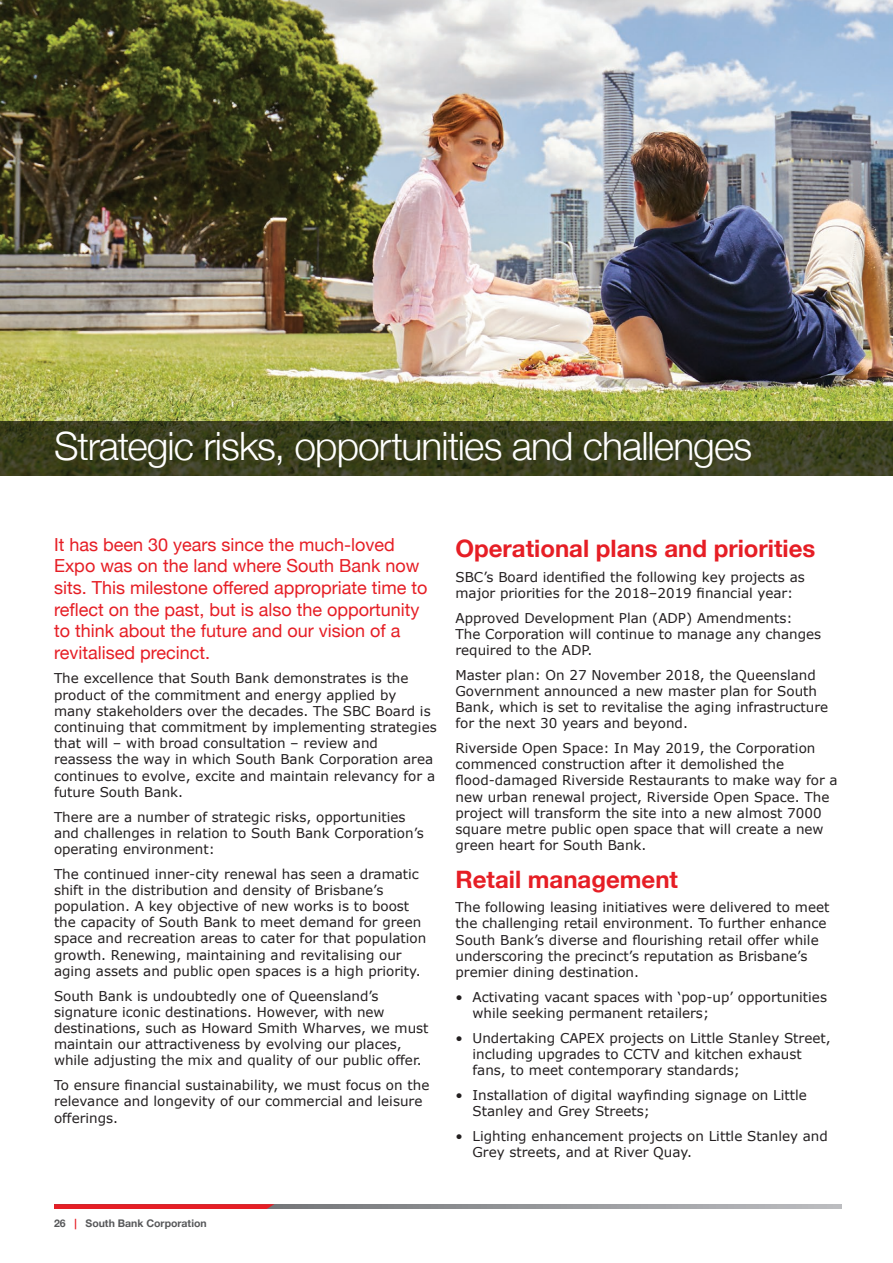
<style>
.page{position:relative;width:893px;height:1263px;background:#fff}
.page>*{position:absolute;margin:0;border:0;box-sizing:border-box;transform-origin:0 0}
.t1{font:300 39px "Helvetica Neue";letter-spacing:-.025em;color:#fff}
.t2{font:700 24px "Helvetica Neue";color:#e61e25}
.t3{font:18px/21.6px "Helvetica Neue";color:#e61e25}
.t4{font:13.5px/16.2px "Verdana";color:#231f20}
.t5{font:700 10.5px "Helvetica Neue";color:#57585a}
.s1{color:#e61e25}
</style>
<div class="page">
<img style="left:0;top:0;width:893px;height:421px">
<svg style="left:0;top:421px;width:893px;height:55px;background:#3a3e1d"></svg>
<svg style="left:274px;top:1204px;width:568px;height:5px;background:#97999c"></svg>
<svg style="left:54px;top:1204px;width:220px;height:5px"></svg>
<h1 class="t1" style="left:54px;top:415px;width:700px">Strategic risks, opportunities and challenges</h1>
<p class="t3" style="left:54px;top:534px;width:375px">It has been 30 years since the much-loved Expo was on the land where South Bank now sits. This milestone offered appropriate time to reflect on the past, but is also the opportunity to think about the future and our vision of a revitalised precinct.</p>
<p class="t4" style="left:54px;top:670px;width:384px">The excellence that South Bank demonstrates is the product of the commitment and energy applied by many stakeholders over the decades. The SBC Board is continuing that commitment by implementing strategies that will – with broad consultation – review and reassess the way in which South Bank Corporation area continues to evolve, excite and maintain relevancy for a future South Bank.</p>
<p class="t4" style="left:54px;top:808px;width:371px">There are a number of strategic risks, opportunities and challenges in relation to South Bank Corporation’s operating environment:</p>
<p class="t4" style="left:54px;top:865px;width:374px">The continued inner-city renewal has seen a dramatic shift in the distribution and density of Brisbane’s population. A key objective of new works is to boost the capacity of South Bank to meet demand for green space and recreation areas to cater for that population growth. Renewing, maintaining and revitalising our aging assets and public open spaces is a high priority.</p>
<p class="t4" style="left:54px;top:987px;width:376px">South Bank is undoubtedly one of Queensland’s signature iconic destinations. However, with new destinations, such as Howard Smith Wharves, we must maintain our attractiveness by evolving our places, while adjusting the mix and quality of our public offer.</p>
<p class="t4" style="left:54px;top:1077px;width:377px">To ensure financial sustainability, we must focus on the relevance and longevity of our commercial and leisure offerings.</p>
<h2 class="t2" style="left:455px;top:530px;width:361px">Operational plans and priorities</h2>
<p class="t4" style="left:455px;top:568px;width:351px">SBC’s Board identified the following key projects as major priorities for the 2018–2019 financial year:</p>
<p class="t4" style="left:455px;top:609px;width:367px">Approved Development Plan (ADP) Amendments:<br>The Corporation will continue to manage any changes required to the ADP.</p>
<p class="t4" style="left:455px;top:666px;width:374px">Master plan: On 27 November 2018, the Queensland Government announced a new master plan for South Bank, which is set to revitalise the aging infrastructure for the next 30 years and beyond.</p>
<p class="t4" style="left:455px;top:740px;width:384px">Riverside Open Space: In May 2019, the Corporation commenced construction after it demolished the flood-damaged Riverside Restaurants to make way for a new urban renewal project, Riverside Open Space. The project will transform the site into a new almost 7000 square metre public open space that will create a new green heart for South Bank.</p>
<h2 class="t2" style="left:455px;top:860px;width:224px">Retail management</h2>
<p class="t4" style="left:455px;top:899px;width:375px">The following leasing initiatives were delivered to meet the challenging retail environment. To further enhance South Bank’s diverse and flourishing retail offer while underscoring the precinct’s reputation as Brisbane’s premier dining destination.</p>
<p class="t4" style="left:472px;top:988px;width:356px;text-indent:-17px">• Activating vacant spaces with ‘pop-up’ opportunities while seeking permanent retailers;</p>
<p class="t4" style="left:472px;top:1029px;width:360px;text-indent:-17px">• Undertaking CAPEX projects on Little Stanley Street, including upgrades to CCTV and kitchen exhaust fans, to meet contemporary standards;</p>
<p class="t4" style="left:472px;top:1086px;width:336px;text-indent:-17px">• Installation of digital wayfinding signage on Little<br>Stanley and Grey Streets;</p>
<p class="t4" style="left:472px;top:1127px;width:357px;text-indent:-17px">• Lighting enhancement projects on Little Stanley and<br>Grey streets, and at River Quay.</p>
<p class="t5" style="left:54px;top:1215px;width:154px">26 <span class="s1">|</span> South Bank Corporation</p>
</div>
